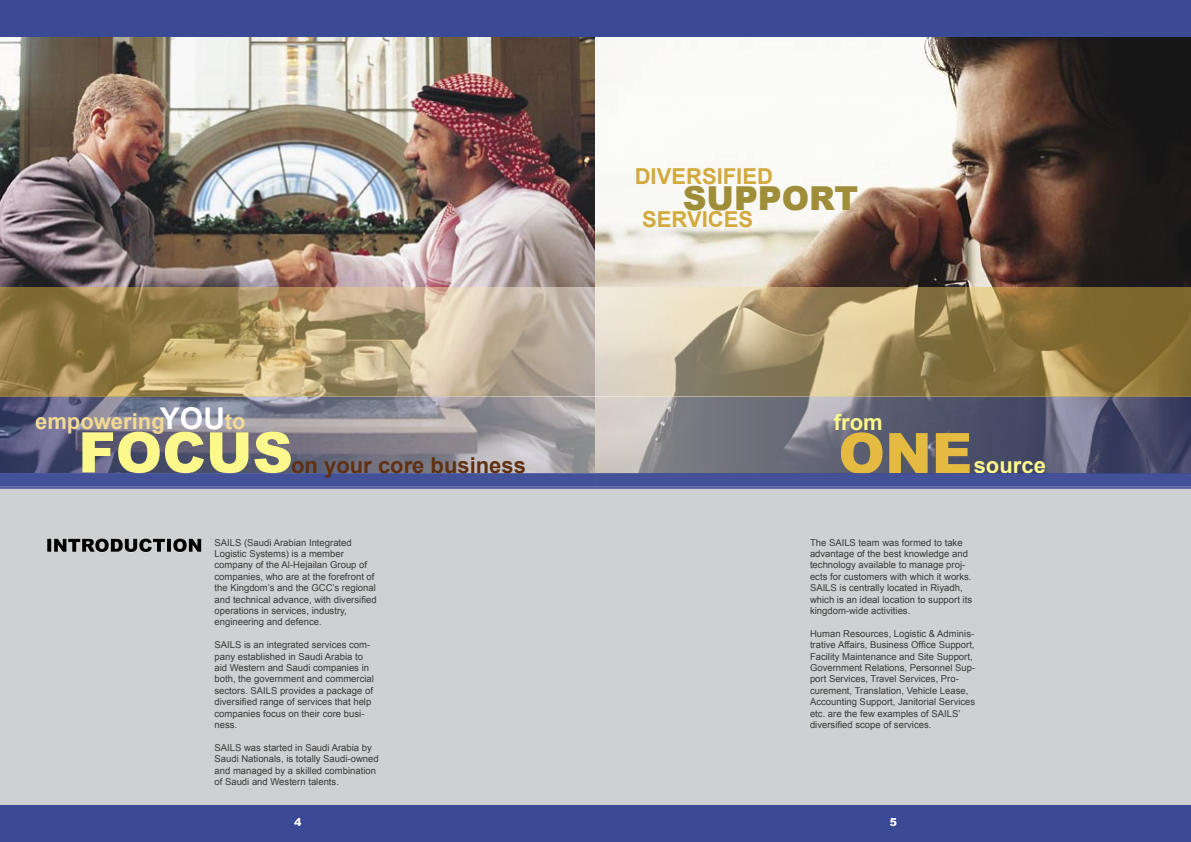
<style>
.page{position:relative;width:1191px;height:842px;background:#fff}
.page>*{position:absolute;margin:0;border:0;box-sizing:border-box;transform-origin:0 0}
.t1{font:900 56px "Arial";color:#fcf88c}
.t2{font:900 56px "Arial";color:#e5ba40}
.t3{font:900 33px "Arial";color:#9f8d39}
.t4{font:700 30px "Arial";color:#fff}
.t5{font:700 22px "Arial";color:#d2aa3f}
.t6{font:700 22px "Arial";color:#5f3012}
.t7{font:700 22px "Arial";color:#f2da93}
.t8{font:700 22px "Arial";color:#fcf88c}
.GreyPara{font:9.5px/11.4px "Arial";color:#393939}
</style>
<div class="page">
<div style="left:595px;top:473px;width:596px;height:369px;background:#cfd0d1"></div>
<img style="left:0;top:36px;width:595px;height:251px">
<div style="left:0;top:473px;width:595px;height:369px;background:#cfd0d1"></div>
<svg style="left:0;top:397px;width:595px;height:76px;background:#7e7d8e"></svg>
<svg style="left:0;top:287px;width:595px;height:110px;background:#b09c74"></svg>
<div style="left:0;top:806px;width:595px;height:36px;background:#3b4a95"></div>
<svg style="left:47px;top:539px;width:154px;height:13px"></svg>
<svg style="left:294px;top:818px;width:7px;height:8px"></svg>
<img style="left:595px;top:36px;width:596px;height:251px">
<svg style="left:595px;top:397px;width:596px;height:76px;background:#6b6d7f"></svg>
<svg style="left:595px;top:287px;width:596px;height:110px;background:#a89569"></svg>
<div style="left:595px;top:806px;width:596px;height:36px;background:#3b4a95"></div>
<div style="left:595px;top:0;width:596px;height:36px;background:#3b4a95"></div>
<svg style="left:890px;top:818px;width:6px;height:8px"></svg>
<hr style="left:595px;top:473px;width:596px;height:1px;background:#3b4a95">
<hr style="left:595px;top:475px;width:596px;height:1px;background:#3b4a95">
<hr style="left:595px;top:477px;width:596px;height:1px;background:#3b4a95">
<hr style="left:595px;top:479px;width:596px;height:1px;background:#3b4a95">
<hr style="left:595px;top:481px;width:596px;height:1px;background:#3b4a95">
<hr style="left:595px;top:483px;width:596px;height:1px;background:#3b4a95">
<hr style="left:595px;top:485px;width:596px;height:1px;background:#3b4a95">
<hr style="left:595px;top:487px;width:596px;height:1px;background:#3b4a95">
<hr style="left:595px;top:474px;width:596px;height:1px;background:#3b4a95">
<hr style="left:595px;top:476px;width:596px;height:1px;background:#3b4a95">
<hr style="left:595px;top:478px;width:596px;height:1px;background:#3b4a95">
<hr style="left:595px;top:480px;width:596px;height:1px;background:#3b4a95">
<hr style="left:595px;top:482px;width:596px;height:1px;background:#3b4a95">
<hr style="left:595px;top:484px;width:596px;height:1px;background:#3b4a95">
<hr style="left:0;top:473px;width:595px;height:1px;background:#3b4a95">
<hr style="left:0;top:475px;width:595px;height:1px;background:#3b4a95">
<hr style="left:0;top:477px;width:595px;height:1px;background:#3b4a95">
<hr style="left:0;top:479px;width:595px;height:1px;background:#3b4a95">
<hr style="left:0;top:481px;width:595px;height:1px;background:#3b4a95">
<hr style="left:0;top:483px;width:595px;height:1px;background:#3b4a95">
<hr style="left:0;top:485px;width:595px;height:1px;background:#3b4a95">
<hr style="left:0;top:487px;width:595px;height:1px;background:#3b4a95">
<hr style="left:0;top:474px;width:595px;height:1px;background:#3b4a95">
<hr style="left:0;top:476px;width:595px;height:1px;background:#3b4a95">
<hr style="left:0;top:478px;width:595px;height:1px;background:#3b4a95">
<hr style="left:0;top:480px;width:595px;height:1px;background:#3b4a95">
<hr style="left:0;top:482px;width:595px;height:1px;background:#3b4a95">
<hr style="left:0;top:484px;width:595px;height:1px;background:#3b4a95">
<div style="left:0;top:0;width:595px;height:36px;background:#3b4a95"></div>
<p class="t5" style="left:635px;top:164px;width:140px">DIVERSIFIED</p>
<p class="t3" style="left:682px;top:180px;width:177px">SUPPORT</p>
<p class="t5" style="left:642px;top:207px;width:112px">SERVICES</p>
<p class="t4" style="left:160px;top:401px;width:67px">YOU</p>
<p class="t7" style="left:225px;top:409px;width:22px">to</p>
<p class="t7" style="left:35px;top:409px;width:131px">empowering</p>
<p class="t1" style="left:78px;top:421px;width:216px">FOCUS</p>
<p class="t6" style="left:291px;top:453px;width:236px">on your core business</p>
<p class="t8" style="left:834px;top:410px;width:50px">from</p>
<p class="t2" style="left:838px;top:422px;width:135px">ONE</p>
<p class="t8" style="left:973px;top:453px;width:74px">source</p>
<p class="GreyPara" style="left:214px;top:536px;width:164px">SAILS (Saudi Arabian Integrated Logistic Systems) is a member company of the Al-Hejailan Group of companies, who are at the forefront of the Kingdom’s and the GCC’s regional and technical advance, with diversified operations in services, industry, engineering and defence.</p>
<p class="GreyPara" style="left:214px;top:639px;width:161px">SAILS is an integrated services com&shy;pany established in Saudi Arabia to aid Western and Saudi companies in both, the government and commercial sectors. SAILS provides a package of diversified range of services that help companies focus on their core busi&shy;ness.</p>
<p class="GreyPara" style="left:214px;top:742px;width:166px">SAILS was started in Saudi Arabia by Saudi Nationals, is totally Saudi-owned and managed by a skilled combination of Saudi and Western talents.</p>
<p class="GreyPara" style="left:810px;top:536px;width:164px">The SAILS team was formed to take advantage of the best knowledge and technology available to manage proj&shy;ects for customers with which it works.<br>SAILS is centrally located in Riyadh, which is an ideal location to support its kingdom-wide activities.</p>
<p class="GreyPara" style="left:810px;top:628px;width:167px">Human Resources, Logistic &amp; Adminis&shy;trative Affairs, Business Office Support, Facility Maintenance and Site Support, Government Relations, Personnel Sup&shy;port Services, Travel Services, Pro&shy;curement, Translation, Vehicle Lease, Accounting Support, Janitorial Services etc. are the few examples of SAILS’ diversified scope of services.</p>
</div>
